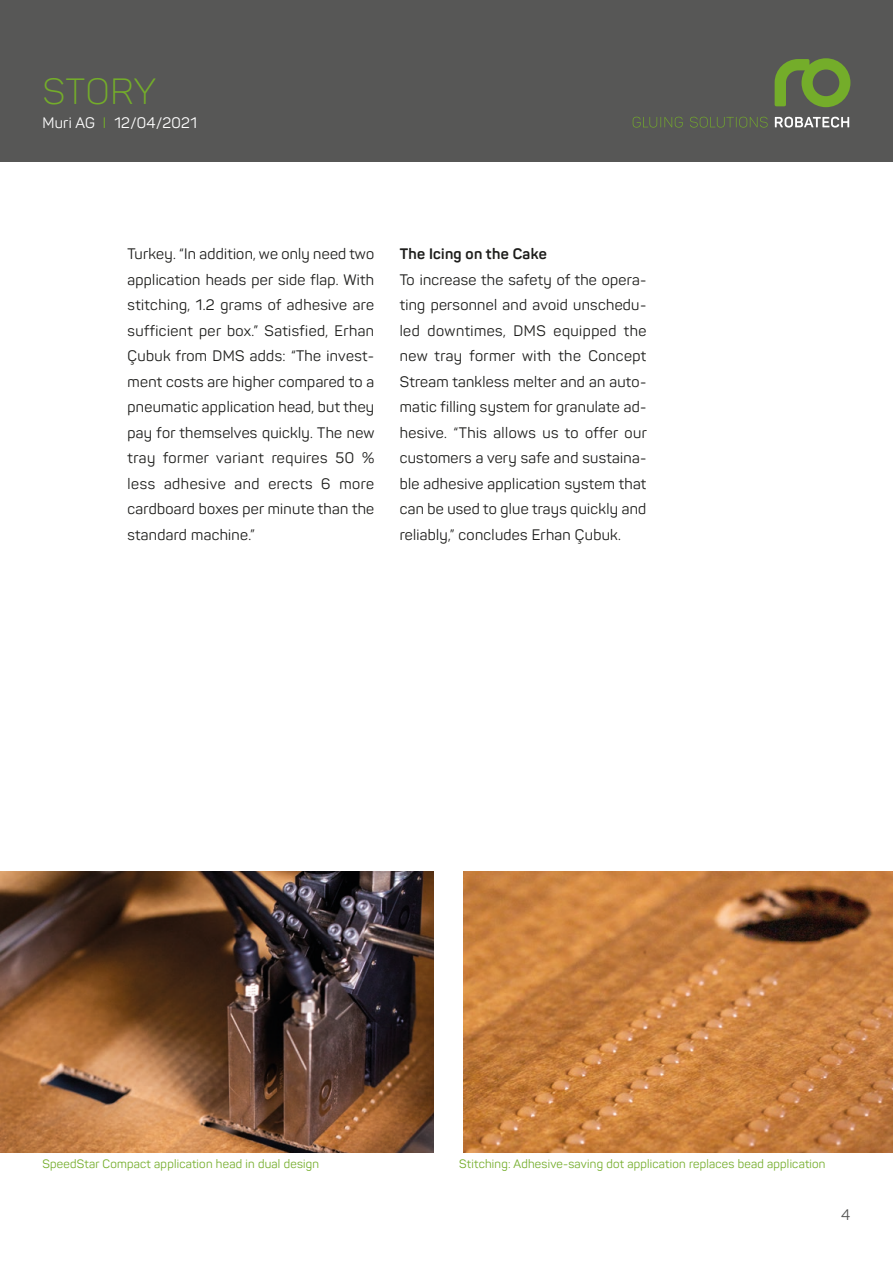
<style>
.page{position:relative;width:893px;height:1263px;background:#fff}
.page>*{position:absolute;margin:0;border:0;box-sizing:border-box;transform-origin:0 0}
.header_pressemitteil{font:300 36px "Panton";letter-spacing:.02em;color:#74ad2a}
.fliesstext-de{font:15px/25.5px "Panton";letter-spacing:.02em;color:#1d1d1b;text-align:justify}
.fliesstext-de-2{font:700 15px "Panton";letter-spacing:.02em;color:#1d1d1b}
.header_ort_datum{font:15px "Panton";letter-spacing:.02em;color:#fff}
.t1{font:15px "Panton";color:#575756}
.fusszeile{font:12px "Panton";letter-spacing:.02em;color:#74ad2a}
.s1{color:#74ad2a}
</style>
<div class="page">
<div style="left:0;top:0;width:893px;height:162px;background:#575756"></div>
<svg style="left:775px;top:58px;width:75px;height:49px"></svg>
<svg style="left:775px;top:117px;width:74px;height:11px"></svg>
<svg style="left:633px;top:117px;width:135px;height:11px"></svg>
<img style="left:0;top:871px;width:434px;height:281px">
<img style="left:463px;top:871px;width:430px;height:281px">
<p class="header_pressemitteil" style="left:43px;top:69px;width:115px">STORY</p>
<p class="header_ort_datum" style="left:43px;top:113px;width:156px">Muri AG <span class="s1">I</span> 12/04/2021</p>
<p class="fliesstext-de" style="left:128px;top:241px;width:248px">Turkey. “In addition, we only need two application heads per side flap. With stitching, 1.2 grams of adhesive are sufficient per box.” Satisfied, Erhan Çubuk from DMS adds: “The invest&shy;ment costs are higher compared to a pneumatic application head, but they pay for themselves quickly. The new tray former variant requires 50 % less adhesive and erects 6 more cardboard boxes per minute than the standard machine.”</p>
<p class="fliesstext-de-2" style="left:400px;top:245px;width:148px">The Icing on the Cake</p>
<p class="fliesstext-de" style="left:400px;top:267px;width:249px">To increase the safety of the opera&shy;ting personnel and avoid unschedu&shy;led downtimes, DMS equipped the new tray former with the Concept Stream tankless melter and an auto&shy;matic filling system for granulate ad&shy;hesive. “This allows us to offer our customers a very safe and sustaina&shy;ble adhesive application system that can be used to glue trays quickly and reliably,” concludes Erhan Çubuk.</p>
<p class="fusszeile" style="left:43px;top:1156px;width:278px">SpeedStar Compact application head in dual design</p>
<p class="fusszeile" style="left:459px;top:1156px;width:368px">Stitching: Adhesive-saving dot application replaces bead application</p>
<p class="t1" style="left:841px;top:1206px;width:11px">4</p>
</div>
